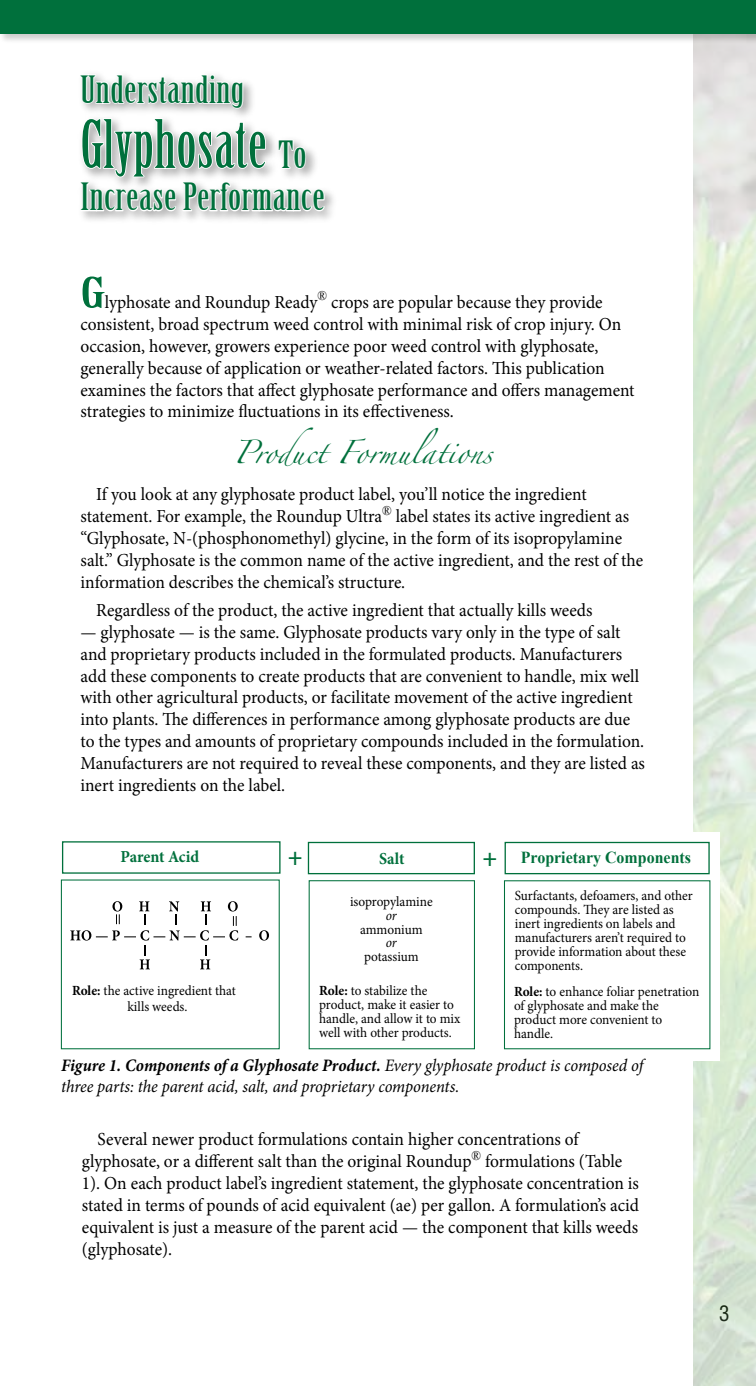
<style>
.page{position:relative;width:756px;height:1386px;background:#fff}
.page>*{position:absolute;margin:0;border:0;box-sizing:border-box;transform-origin:0 0}
.t1{font:65.1px "Birch Std";letter-spacing:.01em;color:#00703c;scale:1.06 1}
.t2{font:42px "Birch Std";color:#00703c;scale:1.75 1}
.t3{font:36.75px "Birch Std";letter-spacing:.01em;color:#00703c;scale:1.23 1}
.t4{font:700 27.12px "Minion Pro";color:#00703c;scale:.95 1}
.t5{font:21px "Zapfino";color:#00703c}
.t6{font:18.38px/21.9px "Minion Pro";color:#000;scale:.95 1}
.t7{font:italic 17.5px/20.1px "Minion Pro";letter-spacing:-.01em;color:#000;scale:.95 1}
.t8{font:700 16.8px "Times New Roman";color:#00703c;scale:.95 1}
.t9{font:700 16.8px "Minion Pro";letter-spacing:-.005em;color:#00703c;scale:.95 1}
.t10{font:14px/14px "Minion Pro";letter-spacing:-.005em;color:#000;scale:.95 1}
.t11{font:italic 14px "Minion Pro";color:#000;scale:.95 1}
.s1{font-size:36.75px}
.s2{font-family:"Minion Pro";font-size:27.12px}
.s3{font-weight:700}
</style>
<div class="page">
<div style="left:0;top:0;width:756px;height:44px;background:#000;opacity:.2"></div>
<div style="left:0;top:0;width:756px;height:34px;background:#00703c"></div>
<div style="left:76px;top:69px;width:262px;height:157px;background:#000;opacity:.4"></div>
<svg style="left:79px;top:73px;width:246px;height:139px"></svg>
<div style="left:309px;top:880px;width:166px;height:169px;border:1px solid #00703c"></div>
<svg style="left:70px;top:901px;width:199px;height:68px"></svg>
<div style="left:308px;top:842px;width:167px;height:32px;border:1px solid #00703c"></div>
<div style="left:505px;top:842px;width:205px;height:32px;border:1px solid #00703c"></div>
<svg style="left:720px;top:1305px;width:9px;height:16px"></svg>
<h3 class="t3" style="left:80px;top:69px;width:135px">Understanding</h3>
<h1 class="t1" style="left:80px;top:108px;width:215px">Glyphosate <span class="s1">To</span></h1>
<h3 class="t3" style="left:80px;top:176px;width:200px">Increase Performance</h3>
<h2 class="t2" style="left:80px;top:269px;width:15px">G</h2>
<p class="t6" style="left:80px;top:291px;width:585px;text-indent:24px">lyphosate and Roundup Ready<sup>®</sup> crops are popular because they provide consistent, broad spectrum weed control with minimal risk of crop injury. On occasion, however, growers experience poor weed control with glyphosate, generally because of application or weather-related factors. This publication examines the factors that affect glyphosate performance and offers management strategies to minimize fluctuations in its effectiveness.</p>
<p class="t5" style="left:234px;top:444px;width:261px">Product Formulations</p>
<p class="t6" style="left:80px;top:484px;width:594px;text-indent:16px">If you look at any glyphosate product label, you’ll notice the ingredient statement. For example, the Roundup Ultra<sup>®</sup> label states its active ingredient as “Glyphosate, N-(phosphonomethyl) glycine, in the form of its isopropylamine salt.” Glyphosate is the common name of the active ingredient, and the rest of the information describes the chemical’s structure.</p>
<p class="t6" style="left:96px;top:599px;width:524px">Regardless of the product, the active ingredient that actually kills weeds</p>
<p class="t6" style="left:80px;top:621px;width:596px">— glyphosate — is the same. Glyphosate products vary only in the type of salt and proprietary products included in the formulated products. Manufacturers add these components to create products that are convenient to handle, mix well with other agricultural products, or facilitate movement of the active ingredient into plants. The differences in performance among glyphosate products are due to the types and amounts of proprietary compounds included in the formulation.<br>Manufacturers are not required to reveal these components, and they are listed as inert ingredients on the label.</p>
<p class="t9" style="left:121px;top:845px;width:84px">Parent Acid</p>
<h3 class="t4" style="left:288px;top:837px;width:17px">+</h3>
<p class="t9" style="left:379px;top:847px;width:28px">Salt</p>
<p class="t8" style="left:483px;top:848px;width:221px"><span class="s2">+</span> Proprietary Components</p>
<p class="t10" style="left:72px;top:983px;width:174px;line-height:15.4px;text-align:center"><span class="s3">Role:</span> the active ingredient that kills weeds.</p>
<p class="t10" style="left:350px;top:895px;width:89px">isopropylamine</p>
<p class="t11" style="left:386px;top:906px;width:13px">or</p>
<p class="t10" style="left:360px;top:922px;width:67px">ammonium</p>
<p class="t11" style="left:386px;top:933px;width:13px">or</p>
<p class="t10" style="left:364px;top:950px;width:59px">potassium</p>
<p class="t10" style="left:319px;top:984px;width:150px"><span class="s3">Role:</span> to stabilize the product, make it easier to handle, and allow it to mix well with other products.</p>
<p class="t10" style="left:515px;top:889px;width:189px">Surfactants, defoamers, and other compounds. They are listed as inert ingredients on labels and manufacturers aren’t required to provide information about these components.</p>
<p class="t10" style="left:514px;top:984px;width:197px"><span class="s3">Role:</span> to enhance foliar penetration of glyphosate and make the product more convenient to handle.</p>
<p class="t7" style="left:61px;top:1056px;width:614px"><span class="s3">Figure 1. Components of a Glyphosate Product.</span> Every glyphosate product is composed of three parts: the parent acid, salt, and proprietary components.</p>
<p class="t6" style="left:82px;top:1129px;width:588px;text-indent:16px">Several newer product formulations contain higher concentrations of glyphosate, or a different salt than the original Roundup<sup>®</sup> formulations (Table 1). On each product label’s ingredient statement, the glyphosate concentration is stated in terms of pounds of acid equivalent (ae) per gallon. A formulation’s acid equivalent is just a measure of the parent acid — the component that kills weeds (glyphosate).</p>
</div>
